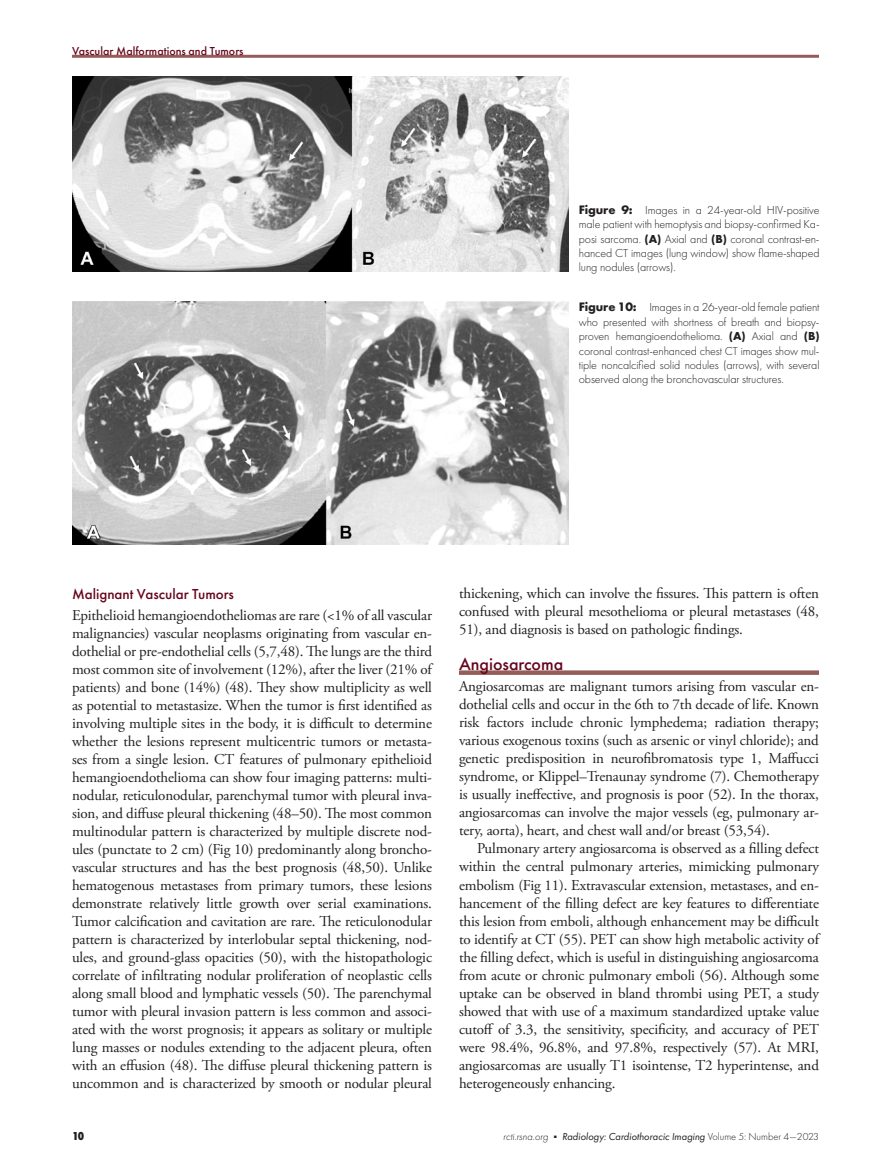
<style>
.page{position:relative;width:891px;height:1175px;background:#fff}
.page>*{position:absolute;margin:0;border:0;box-sizing:border-box;transform-origin:0 0}
.t1{font:500 18px "Futura PT";color:#65051c}
.t2{font:15px/18px "Adobe Garamond Pro";letter-spacing:-.01em;color:#231f20;text-align:justify}
.t3{font:500 15px "Futura PT";color:#65051c}
.t4{font:300 12px/14.4px "Futura PT";letter-spacing:-.01em;color:#231f20;text-align:justify}
.t5{font:500 12px "Futura PT";color:#65051c}
.t6{font:800 12px "Futura PT Cond";color:#231f20}
.t7{font:italic 10.5px "Futura PT";color:#231f20}
.s1{font-weight:700;font-size:12.75px}
.s2{font-weight:700}
.s3{font-weight:300}
.s4{font-weight:300;font-style:normal}
</style>
<div class="page">
<hr style="left:72px;top:55px;width:747px;height:3px;background:#965c59">
<div style="left:459px;top:670px;width:360px;height:5px;background:#965c59"></div>
<img style="left:73px;top:77px;width:495px;height:194px">
<img style="left:72px;top:302px;width:497px;height:242px">
<p class="t5" style="left:72px;top:43px;width:173px">Vascular Malformations and Tumors</p>
<p class="t4" style="left:579px;top:203px;width:242px"><span class="s1">Figure 9:</span> Images in a 24-year-old HIV-positive male patient with hemoptysis and biopsy-confirmed Ka&shy;posi sarcoma. <span class="s2">(A)</span> Axial and <span class="s2">(B)</span> coronal contrast-en&shy;hanced CT images (lung window) show flame-shaped lung nodules (arrows).</p>
<p class="t4" style="left:579px;top:300px;width:242px"><span class="s1">Figure 10:</span> Images in a 26-year-old female patient who presented with shortness of breath and biopsy&shy;proven hemangioendothelioma. <span class="s2">(A)</span> Axial and <span class="s2">(B) </span>coronal contrast-enhanced chest CT images show mul&shy;tiple noncalcified solid nodules (arrows), with several observed along the bronchovascular structures.</p>
<p class="t3" style="left:72px;top:585px;width:163px">Malignant Vascular Tumors</p>
<p class="t2" style="left:72px;top:606px;width:362px">Epithelioid hemangioendotheliomas are rare (&lt;1% of all vascular malignancies) vascular neoplasms originating from vascular en&shy;dothelial or pre-endothelial cells (5,7,48). The lungs are the third most common site of involvement (12%), after the liver (21% of patients) and bone (14%) (48). They show multiplicity as well as potential to metastasize. When the tumor is first identified as involving multiple sites in the body, it is difficult to determine whether the lesions represent multicentric tumors or metasta&shy;ses from a single lesion. CT features of pulmonary epithelioid hemangioendothelioma can show four imaging patterns: multi&shy;nodular, reticulonodular, parenchymal tumor with pleural inva&shy;sion, and diffuse pleural thickening (48–50). The most common multinodular pattern is characterized by multiple discrete nod&shy;ules (punctate to 2 cm) (Fig 10) predominantly along broncho&shy;vascular structures and has the best prognosis (48,50). Unlike hematogenous metastases from primary tumors, these lesions demonstrate relatively little growth over serial examinations.<br>Tumor calcification and cavitation are rare. The reticulonodular pattern is characterized by interlobular septal thickening, nod&shy;ules, and ground-glass opacities (50), with the histopathologic correlate of infiltrating nodular proliferation of neoplastic cells along small blood and lymphatic vessels (50). The parenchymal tumor with pleural invasion pattern is less common and associ&shy;ated with the worst prognosis; it appears as solitary or multiple lung masses or nodules extending to the adjacent pleura, often with an effusion (48). The diffuse pleural thickening pattern is uncommon and is characterized by smooth or nodular pleural</p>
<p class="t2" style="left:459px;top:585px;width:362px">thickening, which can involve the fissures. This pattern is often confused with pleural mesothelioma or pleural metastases (48, 51), and diagnosis is based on pathologic findings.</p>
<p class="t1" style="left:459px;top:653px;width:106px">Angiosarcoma</p>
<p class="t2" style="left:459px;top:678px;width:362px">Angiosarcomas are malignant tumors arising from vascular en&shy;dothelial cells and occur in the 6th to 7th decade of life. Known risk factors include chronic lymphedema; radiation therapy; various exogenous toxins (such as arsenic or vinyl chloride); and genetic predisposition in neurofibromatosis type 1, Maffucci syndrome, or Klippel–Trenaunay syndrome (7). Chemotherapy is usually ineffective, and prognosis is poor (52). In the thorax, angiosarcomas can involve the major vessels (eg, pulmonary ar&shy;tery, aorta), heart, and chest wall and/or breast (53,54).</p>
<p class="t2" style="left:459px;top:840px;width:362px;text-indent:18px">Pulmonary artery angiosarcoma is observed as a filling defect within the central pulmonary arteries, mimicking pulmonary embolism (Fig 11). Extravascular extension, metastases, and en&shy;hancement of the filling defect are key features to differentiate this lesion from emboli, although enhancement may be difficult to identify at CT (55). PET can show high metabolic activity of the filling defect, which is useful in distinguishing angiosarcoma from acute or chronic pulmonary emboli (56). Although some uptake can be observed in bland thrombi using PET, a study showed that with use of a maximum standardized uptake value cutoff of 3.3, the sensitivity, specificity, and accuracy of PET were 98.4%, 96.8%, and 97.8%, respectively (57). At MRI, angiosarcomas are usually T1 isointense, T2 hyperintense, and heterogeneously enhancing.</p>
<p class="t6" style="left:72px;top:1128px;width:14px">10</p>
<p class="t7" style="left:503px;top:1130px;width:317px"><span class="s3">rcti.rsna.org</span> <sup>■</sup> Radiology: Cardiothoracic Imaging <span class="s4">Volume 5: Number 4—2023</span></p>
</div>
